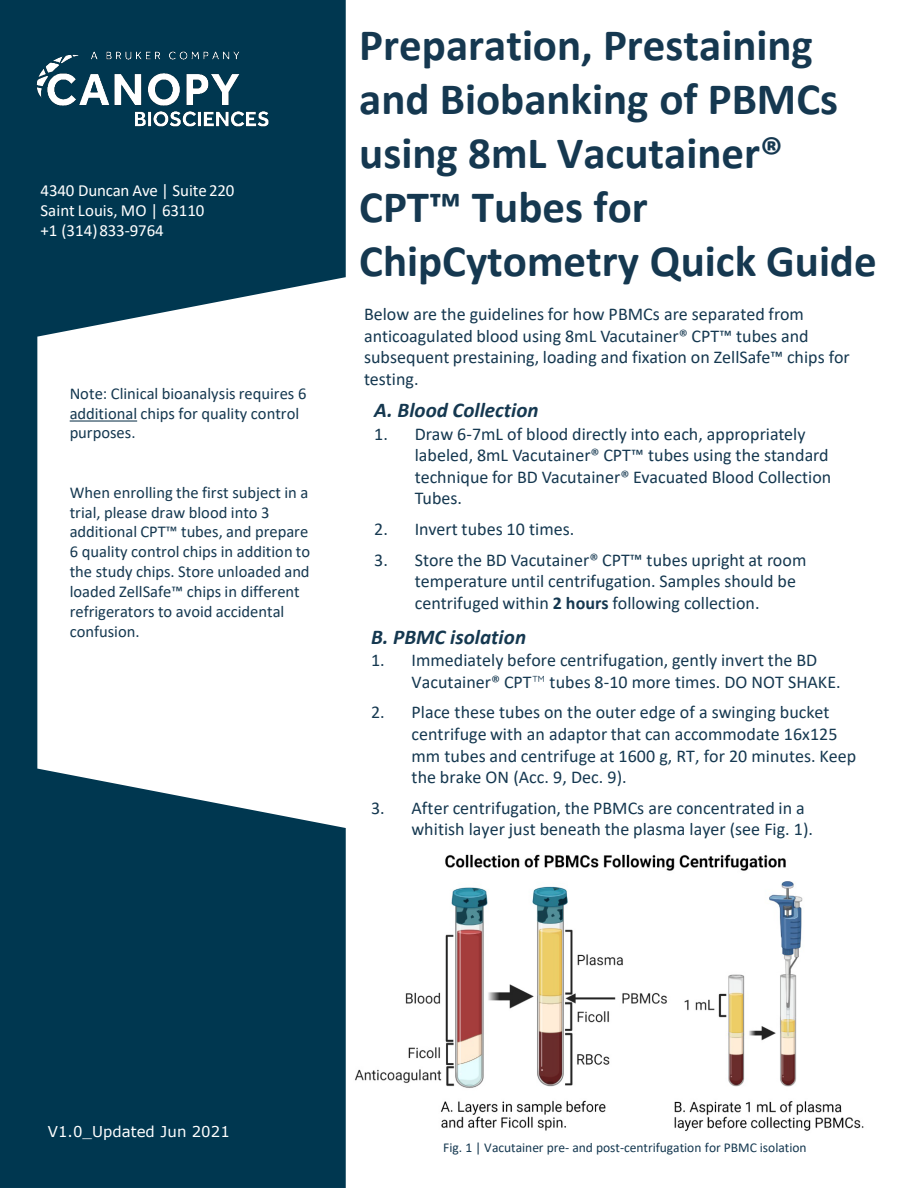
<style>
.page{position:relative;width:918px;height:1188px;background:#fff}
.page>*{position:absolute;margin:0;border:0;box-sizing:border-box;transform-origin:0 0}
.t1{font:700 45px/54px "Calibri";color:#153850}
.t2{font:italic 700 21px "Calibri";color:#153850}
.t3{font:18px/21.6px "Calibri";color:#153850}
.t4{font:16.95px/20.4px "Calibri";letter-spacing:-.005em;color:#fff}
.t5{font:16.5px/19.8px "Calibri";color:#153850}
.t6{font:15px "Verdana";letter-spacing:.005em;color:#fff}
.t7{font:13.5px "Calibri";color:#153850}
.s1{font-weight:700}
.s2{font-family:"Maven Pro"}
</style>
<div class="page">
<svg style="left:0;top:0;width:346px;height:1188px;fill:#003750"></svg>
<img style="left:26px;top:39px;width:256px;height:100px">
<img style="left:355px;top:854px;width:509px;height:277px">
<svg style="left:70px;top:420px;width:67px;height:2px"></svg>
<p class="t4" style="left:41px;top:180px;width:195px">4340 Duncan Ave | Suite220<br>Saint Louis, MO | 63110<br>+1 (314)833-9764</p>
<p class="t5" style="left:70px;top:383px;width:238px">Note: Clinical bioanalysis requires 6 additional chips for quality control purposes.</p>
<p class="t5" style="left:70px;top:482px;width:242px">When enrolling the first subject in a trial, please draw blood into 3 additional CPT™ tubes, and prepare<br>6 quality control chips in addition to the study chips. Store unloaded and loaded ZellSafe™ chips in different refrigerators to avoid accidental confusion.</p>
<h2 class="t1" style="left:359px;top:18px;width:519px">Preparation, Prestaining and Biobanking of PBMCs using 8mL Vacutainer®<br>CPT™ Tubes for<br>ChipCytometry Quick Guide</h2>
<p class="t3" style="left:364px;top:303px;width:487px">Below are the guidelines for how PBMCs are separated from anticoagulated blood using 8mL Vacutainer® CPT™ tubes and subsequent prestaining, loading and fixation on ZellSafe™ chips for testing.</p>
<p class="t2" style="left:374px;top:395px;width:166px">A. Blood Collection</p>
<p class="t3" style="left:415px;top:422px;width:418px;text-indent:-40px">1. Draw 6-7mL of blood directly into each, appropriately labeled, 8mL Vacutainer® CPT™ tubes using the standard technique for BD Vacutainer® Evacuated Blood Collection Tubes.</p>
<p class="t3" style="left:374px;top:518px;width:202px">2. Invert tubes 10 times.</p>
<p class="t3" style="left:415px;top:548px;width:393px;text-indent:-40px">3. Store the BD Vacutainer® CPT™ tubes upright at room temperature until centrifugation. Samples should be centrifuged within <span class="s1">2 hours</span> following collection.</p>
<p class="t2" style="left:371px;top:622px;width:157px">B. PBMC isolation</p>
<p class="t3" style="left:412px;top:649px;width:431px;text-indent:-40px">1. Immediately before centrifugation, gently invert the BD<br>Vacutainer® CPT<span class="s2">™</span> tubes 8-10 more times. DO NOT SHAKE.</p>
<p class="t3" style="left:412px;top:701px;width:446px;text-indent:-40px">2. Place these tubes on the outer edge of a swinging bucket centrifuge with an adaptor that can accommodate 16x125 mm tubes and centrifuge at 1600 g, RT, for 20 minutes. Keep the brake ON (Acc. 9, Dec. 9).</p>
<p class="t3" style="left:412px;top:796px;width:403px;text-indent:-40px">3. After centrifugation, the PBMCs are concentrated in a whitish layer just beneath the plasma layer (see Fig. 1).</p>
<p class="t6" style="left:48px;top:1122px;width:184px">V1.0_Updated Jun 2021</p>
<p class="t7" style="left:443px;top:1138px;width:365px">Fig. 1 | Vacutainer pre- and post-centrifugation for PBMC isolation</p>
</div>
